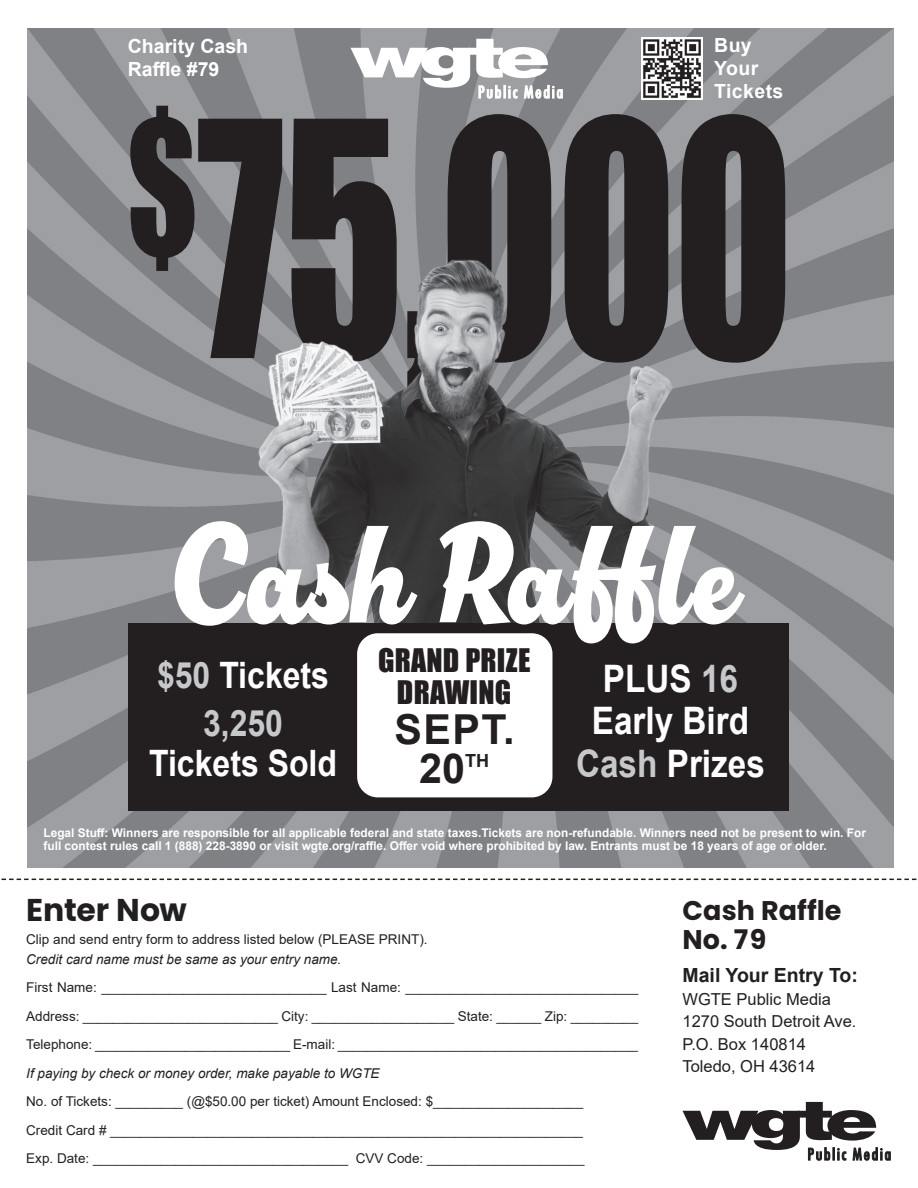
<style>
.page{position:relative;width:918px;height:1188px;background:#fff}
.page>*{position:absolute;margin:0;border:0;box-sizing:border-box;transform-origin:0 0}
.t1{font:302.85px "Impact";color:#231f20;scale:.74 1}
.t2{font:124.8px "Chill Script";letter-spacing:.015em;color:#fff;scale:.88 1}
.t3{font:700 41.25px "Arial";letter-spacing:.035em;color:#231f20}
.t4{font:700 37.8px "Arial";color:#fff;scale:.88 1}
.t5{font:700 36.45px "Arial";color:#fff;scale:.88 1}
.t6{font:700 36.45px "Arial";color:#c7c8ca;scale:.88 1}
.t7{font:700 31.5px "Poppins";letter-spacing:-.005em;color:#231f20}
.t8{font:29.85px/32.1px "Impact";letter-spacing:.01em;color:#231f20;text-align:center}
.t9{font:700 27px "Poppins";letter-spacing:.005em;color:#231f20}
.t10{font:700 19.5px "Arial";color:#fff}
.t11{font:700 19.5px "Arial";color:#231f20}
.t12{font:700 19.5px/23px "Arial";letter-spacing:.02em;color:#fff}
.t13{font:700 18px "Arial";color:#231f20}
.t14{font:16.5px "Arial";color:#231f20}
.t15{font:13.5px "Arial";color:#231f20}
.t16{font:italic 13.5px "Arial";color:#231f20}
.t17{font:700 12px/13.5px "Arial";color:#fff}
.s1{color:#c7c8ca}
</style>
<div class="page">
<img style="left:27px;top:28px;width:866px;height:839px">
<svg style="left:1px;top:879px;width:916px;height:1px"></svg>
<svg style="left:683px;top:1102px;width:207px;height:58px"></svg>
<img style="left:147px;top:240px;width:628px;height:383px">
<div style="left:128px;top:623px;width:661px;height:188px;background:#231f20"></div>
<img style="left:641px;top:38px;width:62px;height:61px">
<svg style="left:351px;top:39px;width:212px;height:59px"></svg>
<div style="left:357px;top:633px;width:195px;height:164px;background:#fff;border-radius:21px"></div>
<p class="t10" style="left:128px;top:32px;width:122px">Charity Cash</p>
<p class="t10" style="left:128px;top:56px;width:93px">Raffle #79</p>
<p class="t12" style="left:714px;top:34px;width:71px">Buy<br>Your<br>Tickets</p>
<p class="t1" style="left:127px;top:4px;width:902px"><sup>$</sup>75,000</p>
<p class="t2" style="left:171px;top:487px;width:642px">Cash Raffle</p>
<p class="t8" style="left:378px;top:644px;width:154px">GRAND PRIZE<br>DRAWING</p>
<p class="t3" style="left:395px;top:701px;width:121px">SEPT.</p>
<p class="t3" style="left:419px;top:740px;width:47px">20</p>
<p class="t13" style="left:465px;top:748px;width:26px">TH</p>
<p class="t5" style="left:157px;top:650px;width:197px"><span class="s1">$50</span> Tickets</p>
<p class="t6" style="left:203px;top:698px;width:93px">3,250</p>
<p class="t5" style="left:149px;top:738px;width:215px">Tickets Sold</p>
<p class="t4" style="left:603px;top:652px;width:155px">PLUS <span class="s1">16</span></p>
<p class="t4" style="left:592px;top:694px;width:180px">Early Bird</p>
<p class="t4" style="left:576px;top:737px;width:216px"><span class="s1">Cash</span> Prizes</p>
<p class="t17" style="left:44px;top:826px;width:824px">Legal Stuff: Winners are responsible for all applicable federal and state taxes.Tickets are non-refundable. Winners need not be present to win. For full contest rules call 1 (888) 228-3890 or visit wgte.org/raffle. Offer void where prohibited by law. Entrants must be 18 years of age or older.</p>
<p class="t7" style="left:26px;top:892px;width:162px">Enter Now</p>
<p class="t15" style="left:26px;top:930px;width:403px">Clip and send entry form to address listed below (PLEASE PRINT).</p>
<p class="t16" style="left:26px;top:950px;width:317px">Credit card name must be same as your entry name.</p>
<p class="t15" style="left:26px;top:978px;width:613px">First Name: ______________________________ Last Name: _______________________________</p>
<p class="t15" style="left:26px;top:1007px;width:613px">Address: __________________________ City: ___________________ State: ______ Zip: _________</p>
<p class="t15" style="left:26px;top:1035px;width:613px">Telephone: __________________________ E-mail: ________________________________________</p>
<p class="t16" style="left:26px;top:1064px;width:355px">If paying by check or money order, make payable to WGTE</p>
<p class="t15" style="left:26px;top:1092px;width:559px">No. of Tickets: _________ (@$50.00 per ticket) Amount Enclosed: $____________________</p>
<p class="t15" style="left:26px;top:1121px;width:558px">Credit Card # _______________________________________________________________</p>
<p class="t15" style="left:26px;top:1149px;width:560px">Exp. Date: __________________________________ CVV Code: _____________________</p>
<p class="t9" style="left:682px;top:895px;width:161px">Cash Raffle</p>
<p class="t9" style="left:682px;top:924px;width:86px">No. 79</p>
<p class="t11" style="left:682px;top:961px;width:177px">Mail Your Entry To:</p>
<p class="t14" style="left:682px;top:987px;width:150px">WGTE Public Media</p>
<p class="t14" style="left:682px;top:1010px;width:175px">1270 South Detroit Ave.</p>
<p class="t14" style="left:682px;top:1032px;width:125px">P.O. Box 140814</p>
<p class="t14" style="left:682px;top:1055px;width:134px">Toledo, OH 43614</p>
</div>
